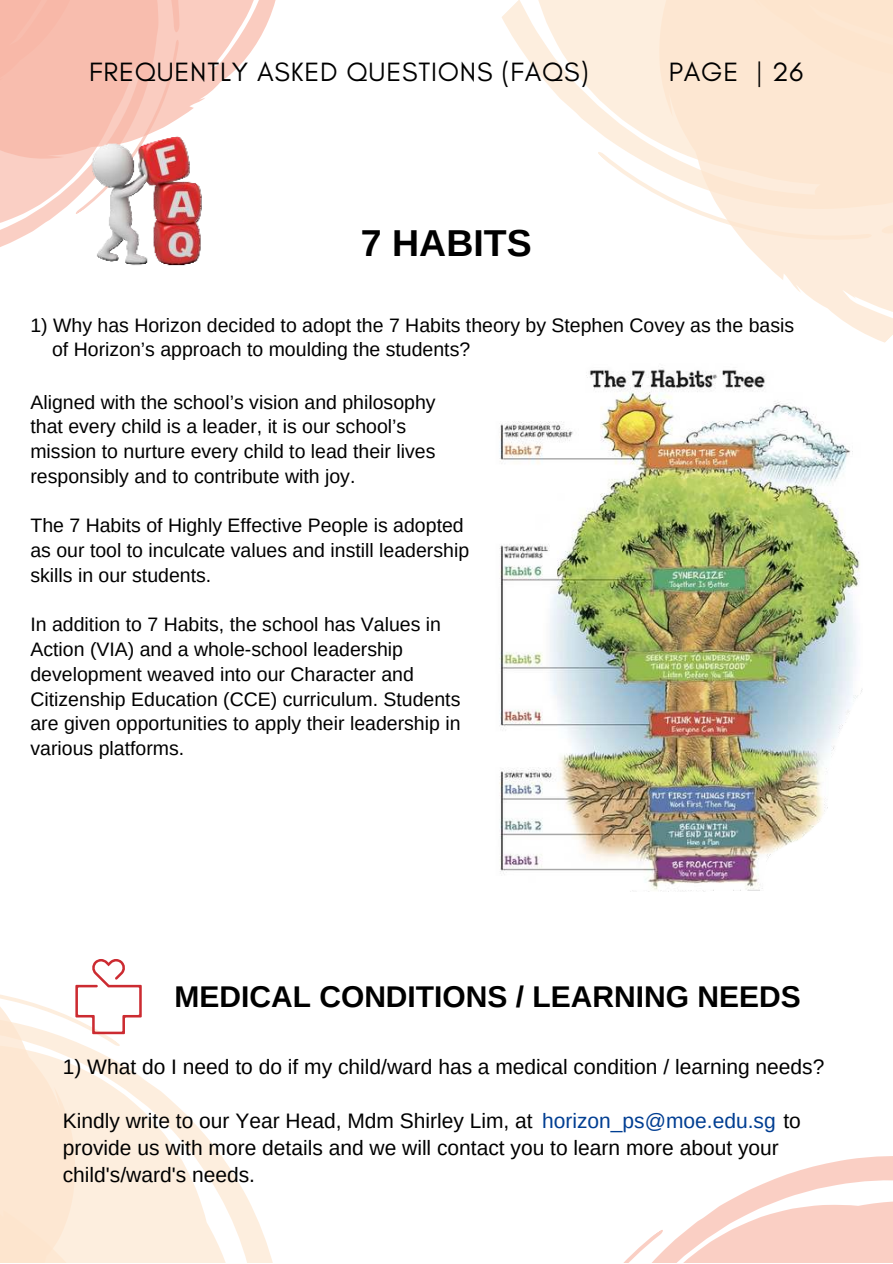
<style>
.page{position:relative;width:893px;height:1264px;background:#fff}
.page>*{position:absolute;margin:0;border:0;box-sizing:border-box;transform-origin:0 0}
.t1{font:700 37.5px "Arimo";color:#000}
.t2{font:700 30px "Arimo";color:#000}
.t3{font:27px "Glacial Indifference";letter-spacing:.03em;color:#000}
.t4{font:21px/27px "Arimo";color:#000}
.t5{font:19.5px/24.8px "Arimo";color:#000}
.s1{color:#003e92}
</style>
<div class="page">
<svg style="left:165px;top:1095px;width:108px;height:167px"></svg>
<svg style="left:502px;top:0;width:156px;height:195px"></svg>
<div style="left:601px;top:0;width:57px;height:84px;background:#fdeede"></div>
<svg style="left:658px;top:0;width:234px;height:343px;fill:#fde7d2"></svg>
<svg style="left:0;top:214px;width:57px;height:33px"></svg>
<svg style="left:0;top:159px;width:89px;height:55px;background:#fad5cc"></svg>
<svg style="left:0;top:0;width:276px;height:159px;fill:#f8bdae"></svg>
<svg style="left:624px;top:1156px;width:268px;height:106px"></svg>
<svg style="left:0;top:959px;width:165px;height:303px"></svg>
<img style="left:89px;top:135px;width:113px;height:131px">
<img style="left:499px;top:367px;width:363px;height:525px">
<h3 class="t3" style="left:89px;top:57px;width:501px">FREQUENTLY ASKED QUESTIONS (FAQS)</h3>
<h3 class="t3" style="left:668px;top:57px;width:136px">PAGE | 26</h3>
<h1 class="t1" style="left:361px;top:217px;width:172px">7 HABITS</h1>
<p class="t5" style="left:30px;top:313px;width:765px">1) Why has Horizon decided to adopt the 7 Habits theory by Stephen Covey as the basis</p>
<p class="t5" style="left:52px;top:337px;width:419px">of Horizon’s approach to moulding the students?</p>
<p class="t5" style="left:30px;top:389px;width:406px">Aligned with the school’s vision and philosophy that every child is a leader, it is our school’s mission to nurture every child to lead their lives responsibly and to contribute with joy.</p>
<p class="t5" style="left:30px;top:513px;width:440px">The 7 Habits of Highly Effective People is adopted as our tool to inculcate values and instill leadership skills in our students.</p>
<p class="t5" style="left:30px;top:612px;width:431px">In addition to 7 Habits, the school has Values in Action (VIA) and a whole-school leadership development weaved into our Character and Citizenship Education (CCE) curriculum. Students are given opportunities to apply their leadership in various platforms.</p>
<h2 class="t2" style="left:174px;top:975px;width:627px">MEDICAL CONDITIONS / LEARNING NEEDS</h2>
<p class="t4" style="left:63px;top:1053px;width:763px">1) What do I need to do if my child/ward has a medical condition / learning needs?</p>
<p class="t4" style="left:63px;top:1107px;width:739px">Kindly write to our Year Head, Mdm Shirley Lim, at <span class="s1">horizon_ps@moe.edu.sg</span> to</p>
<p class="t4" style="left:63px;top:1134px;width:717px">provide us with more details and we will contact you to learn more about your child's/ward's needs.</p>
</div>
